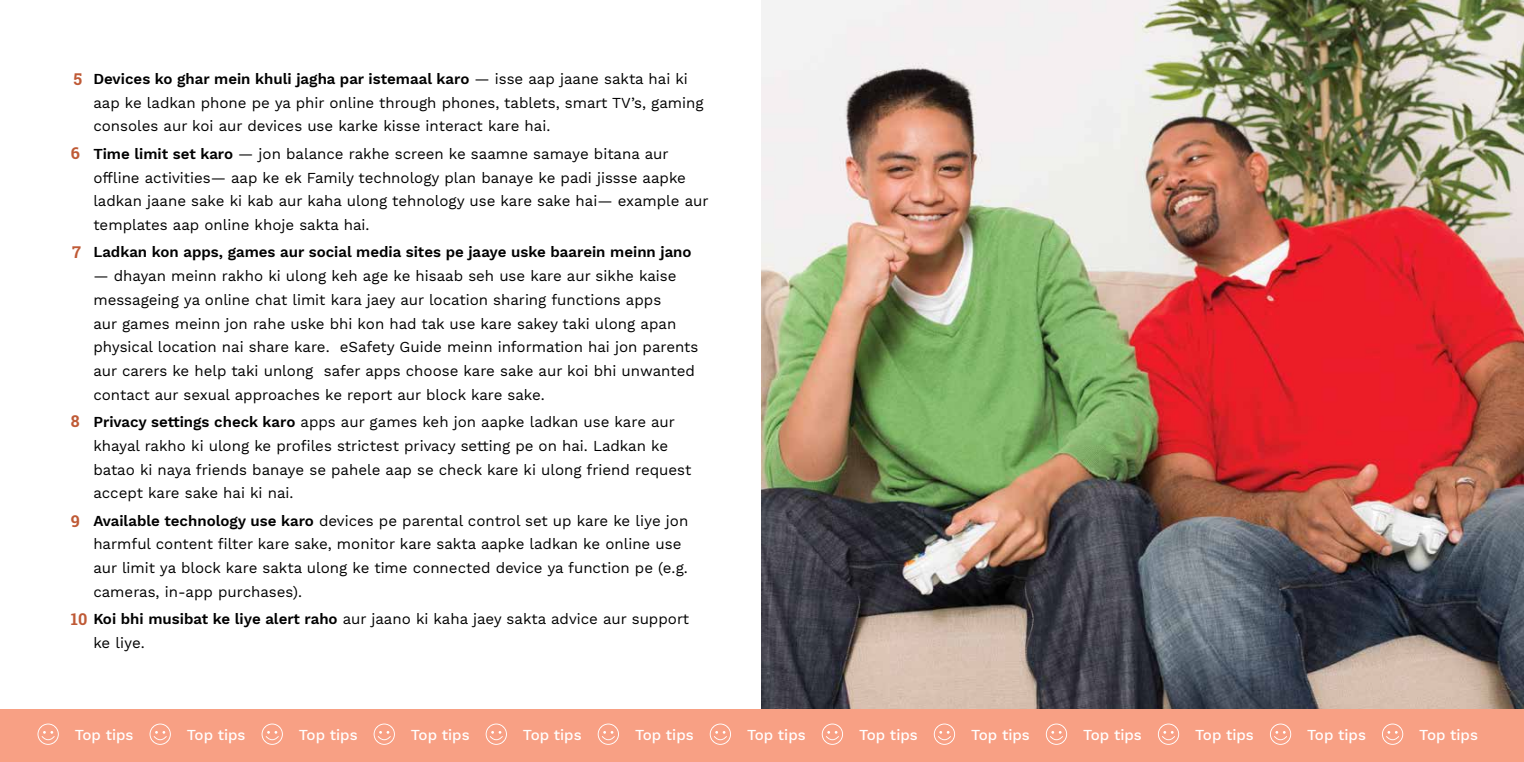
<style>
.page{position:relative;width:1524px;height:762px;background:#fff}
.page>*{position:absolute;margin:0;border:0;box-sizing:border-box;transform-origin:0 0}
.t1{font:700 16.25px "Roboto Slab";color:#bf5a36}
.t2{font:15px/23.8px "Work Sans";color:#000}
.t3{font:500 15px "Work Sans";color:#fff}
.t4{font:600 15px "Work Sans";color:#000}
.s1{font-weight:600}
.s2{font-family:"Roboto Slab";font-weight:700;font-size:16.25px;color:#bf5a36}
</style>
<div class="page">
<img style="left:762px;top:0;width:762px;height:709px">
<div style="left:0;top:709px;width:1524px;height:53px;background:#f8a084"></div>
<svg style="left:38px;top:723px;width:21px;height:22px"></svg>
<svg style="left:486px;top:723px;width:21px;height:22px"></svg>
<svg style="left:1046px;top:723px;width:21px;height:22px"></svg>
<svg style="left:262px;top:723px;width:21px;height:22px"></svg>
<svg style="left:710px;top:723px;width:21px;height:22px"></svg>
<svg style="left:1270px;top:723px;width:21px;height:22px"></svg>
<svg style="left:150px;top:723px;width:21px;height:22px"></svg>
<svg style="left:598px;top:723px;width:21px;height:22px"></svg>
<svg style="left:1158px;top:723px;width:21px;height:22px"></svg>
<svg style="left:374px;top:723px;width:21px;height:22px"></svg>
<svg style="left:934px;top:723px;width:21px;height:22px"></svg>
<svg style="left:822px;top:723px;width:21px;height:22px"></svg>
<svg style="left:1382px;top:723px;width:21px;height:22px"></svg>
<p class="t1" style="left:73px;top:67px;width:10px">5</p>
<p class="t2" style="left:93px;top:68px;width:612px"><span class="s1">Devices ko ghar mein khuli jagha par istemaal karo</span> — isse aap jaane sakta hai ki aap ke ladkan phone pe ya phir online through phones, tablets, smart TV’s, gaming consoles aur koi aur devices use karke kisse interact kare hai.</p>
<p class="t2" style="left:93px;top:142px;width:617px"><span class="s1">Time limit set karo</span> — jon balance rakhe screen ke saamne samaye bitana aur offline activities— aap ke ek Family technology plan banaye ke padi jissse aapke ladkan jaane sake ki kab aur kaha ulong tehnology use kare sake hai— example aur templates aap online khoje sakta hai.</p>
<p class="t4" style="left:93px;top:243px;width:600px">Ladkan kon apps, games aur social media sites pe jaaye uske baarein meinn jano</p>
<p class="t2" style="left:93px;top:265px;width:606px">— dhayan meinn rakho ki ulong keh age ke hisaab seh use kare aur sikhe kaise messageing ya online chat limit kara jaey aur location sharing functions apps<br>aur games meinn jon rahe uske bhi kon had tak use kare sakey taki ulong apan physical location nai share kare. eSafety Guide meinn information hai jon parents aur carers ke help taki unlong safer apps choose kare sake aur koi bhi unwanted contact aur sexual approaches ke report aur block kare sake.</p>
<p class="t2" style="left:93px;top:411px;width:599px"><span class="s1">Privacy settings check karo</span> apps aur games keh jon aapke ladkan use kare aur khayal rakho ki ulong ke profiles strictest privacy setting pe on hai. Ladkan ke batao ki naya friends banaye se pahele aap se check kare ki ulong friend request accept kare sake hai ki nai.</p>
<p class="t2" style="left:93px;top:509px;width:596px"><span class="s1">Available technology use karo</span> devices pe parental control set up kare ke liye jon harmful content filter kare sake, monitor kare sakta aapke ladkan ke online use aur limit ya block kare sakta ulong ke time connected device ya function pe (e.g. cameras, in-app purchases).</p>
<p class="t2" style="left:93px;top:632px;width:53px">ke liye.</p>
<p class="t1" style="left:71px;top:142px;width:11px">6</p>
<p class="t1" style="left:72px;top:241px;width:10px">7</p>
<p class="t1" style="left:71px;top:410px;width:10px">8</p>
<p class="t1" style="left:71px;top:510px;width:11px">9</p>
<p class="t2" style="left:71px;top:608px;width:619px"><span class="s2">10</span> <span class="s1">Koi bhi musibat ke liye alert raho</span> aur jaano ki kaha jaey sakta advice aur support</p>
<p class="t3" style="left:75px;top:726px;width:60px">Top tips</p>
<p class="t3" style="left:187px;top:726px;width:60px">Top tips</p>
<p class="t3" style="left:299px;top:726px;width:60px">Top tips</p>
<p class="t3" style="left:411px;top:726px;width:60px">Top tips</p>
<p class="t3" style="left:523px;top:726px;width:60px">Top tips</p>
<p class="t3" style="left:635px;top:726px;width:60px">Top tips</p>
<p class="t3" style="left:747px;top:726px;width:60px">Top tips</p>
<p class="t3" style="left:859px;top:726px;width:60px">Top tips</p>
<p class="t3" style="left:971px;top:726px;width:60px">Top tips</p>
<p class="t3" style="left:1083px;top:726px;width:60px">Top tips</p>
<p class="t3" style="left:1195px;top:726px;width:60px">Top tips</p>
<p class="t3" style="left:1307px;top:726px;width:60px">Top tips</p>
<p class="t3" style="left:1419px;top:726px;width:60px">Top tips</p>
</div>
